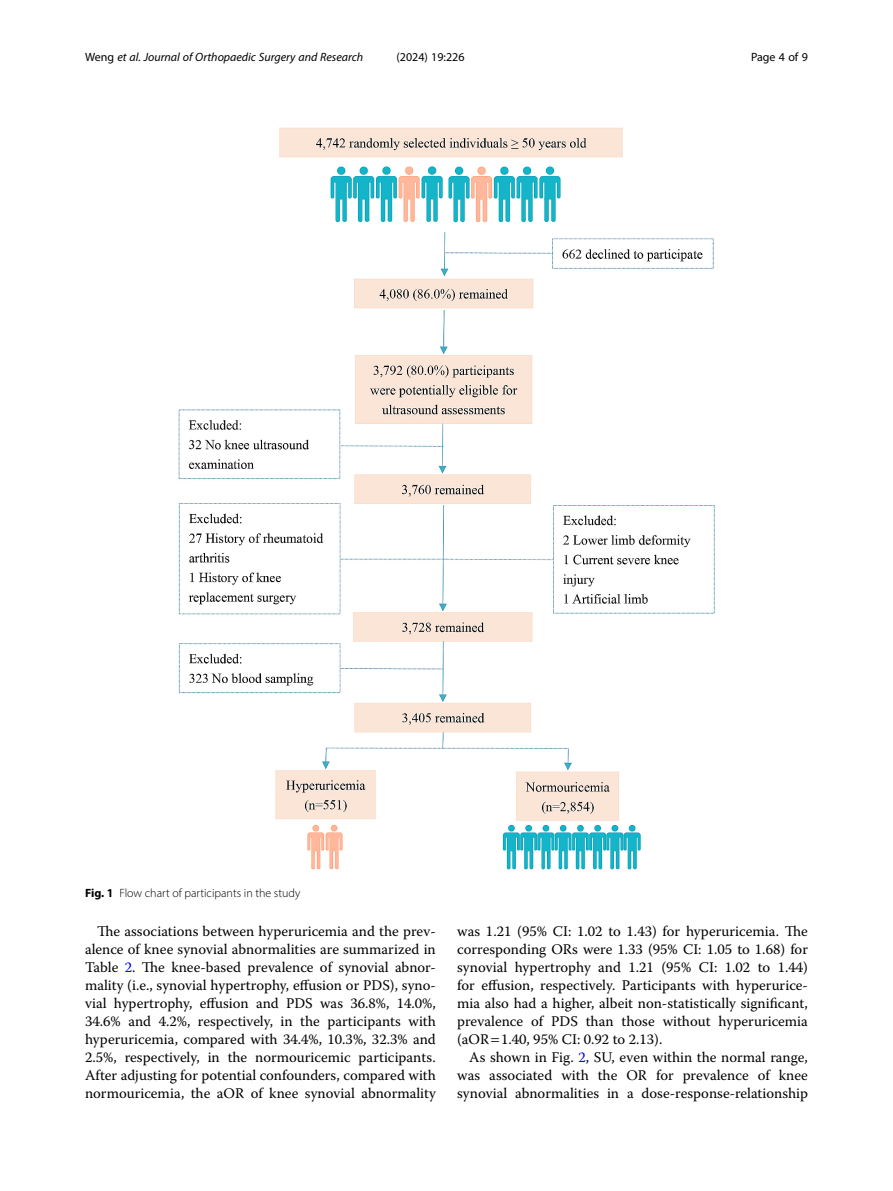
<style>
.page{position:relative;width:893px;height:1191px;background:#fff}
.page>*{position:absolute;margin:0;border:0;box-sizing:border-box;transform-origin:0 0}
.Body_Text_Indent{font:14.7px/18px "Warnock Pro";color:#000;text-align:justify}
.t1{font:italic 12px "Myriad Pro";color:#000}
.Figure_Caption{font:300 12px "Myriad Pro";color:#000}
.t2{font:12px "Myriad Pro";color:#000}
.s1{font-style:normal}
.s2{font-weight:700}
.s3{color:#00f}
</style>
<div class="page">
<img style="left:178px;top:127px;width:536px;height:742px">
<p class="t1" style="left:85px;top:50px;width:280px"><span class="s1">Weng</span> et al. Journal of Orthopaedic Surgery and Research</p>
<p class="t2" style="left:396px;top:50px;width:70px">(2024) 19:226</p>
<p class="t2" style="left:751px;top:50px;width:58px">Page 4 of 9</p>
<p class="Figure_Caption" style="left:85px;top:885px;width:217px"><span class="s2">Fig. 1</span> Flow chart of participants in the study</p>
<p class="Body_Text_Indent" style="left:85px;top:922px;width:352px;text-indent:12px">The associations between hyperuricemia and the prev&shy;alence of knee synovial abnormalities are summarized in Table <span class="s3">2</span>. The knee-based prevalence of synovial abnor&shy;mality (i.e., synovial hypertrophy, effusion or PDS), syno&shy;vial hypertrophy, effusion and PDS was 36.8%, 14.0%, 34.6% and 4.2%, respectively, in the participants with hyperuricemia, compared with 34.4%, 10.3%, 32.3% and 2.5%, respectively, in the normouricemic participants.<br>After adjusting for potential confounders, compared with normouricemia, the aOR of knee synovial abnormality</p>
<p class="Body_Text_Indent" style="left:457px;top:922px;width:352px">was 1.21 (95% CI: 1.02 to 1.43) for hyperuricemia. The corresponding ORs were 1.33 (95% CI: 1.05 to 1.68) for synovial hypertrophy and 1.21 (95% CI: 1.02 to 1.44) for effusion, respectively. Participants with hyperurice&shy;mia also had a higher, albeit non-statistically significant, prevalence of PDS than those without hyperuricemia (aOR 1.40, 95% CI: 0.92 to 2.13).</p>
<p class="Body_Text_Indent" style="left:457px;top:1048px;width:352px;text-indent:12px">As shown in Fig. <span class="s3">2</span>, SU, even within the normal range, was associated with the OR for prevalence of knee synovial abnormalities in a dose-response-relationship</p>
</div>
